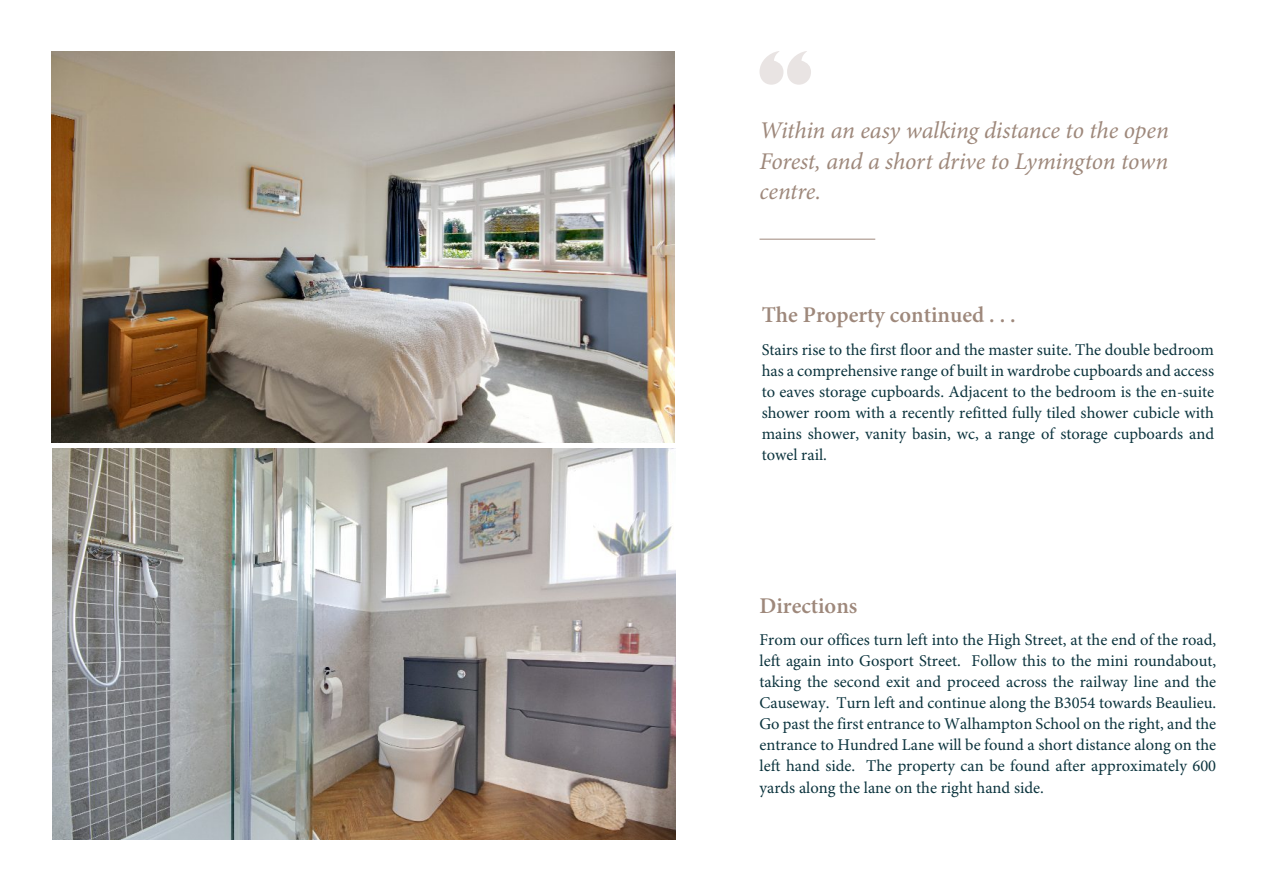
<style>
.page{position:relative;width:1263px;height:893px;background:#fff}
.page>*{position:absolute;margin:0;border:0;box-sizing:border-box;transform-origin:0 0}
.t1{font:italic 24px/30.8px "Minion Pro";letter-spacing:-.01em;color:#9e887b;text-align:justify}
.t2{font:600 22.5px "Minion Pro";color:#9e887b}
.t3{font:16.5px/21.1px "Minion Pro";color:#0b333d;text-align:justify}
</style>
<div class="page">
<hr style="left:759px;top:239px;width:116px;height:1px;background:#9e887b">
<svg style="left:759px;top:51px;width:52px;height:34px"></svg>
<img style="left:52px;top:448px;width:624px;height:392px">
<img style="left:51px;top:51px;width:624px;height:392px">
<h1 class="t1" style="left:759px;top:117px;width:411px">Within an easy walking distance to the open Forest, and a short drive to Lymington town centre.</h1>
<h2 class="t2" style="left:762px;top:306px;width:256px">The Property continued . . .</h2>
<p class="t3" style="left:762px;top:340px;width:454px">Stairs rise to the first floor and the master suite. The double bedroom has a comprehensive range of built in wardrobe cupboards and access to eaves storage cupboards. Adjacent to the bedroom is the en-suite shower room with a recently refitted fully tiled shower cubicle with mains shower, vanity basin, wc, a range of storage cupboards and towel rail.</p>
<h2 class="t2" style="left:759px;top:596px;width:99px">Directions</h2>
<p class="t3" style="left:759px;top:631px;width:458px">From our offices turn left into the High Street, at the end of the road, left again into Gosport Street. Follow this to the mini roundabout, taking the second exit and proceed across the railway line and the Causeway. Turn left and continue along the B3054 towards Beaulieu.<br>Go past the first entrance to Walhampton School on the right, and the entrance to Hundred Lane will be found a short distance along on the left hand side. The property can be found after approximately 600 yards along the lane on the right hand side.</p>
</div>
